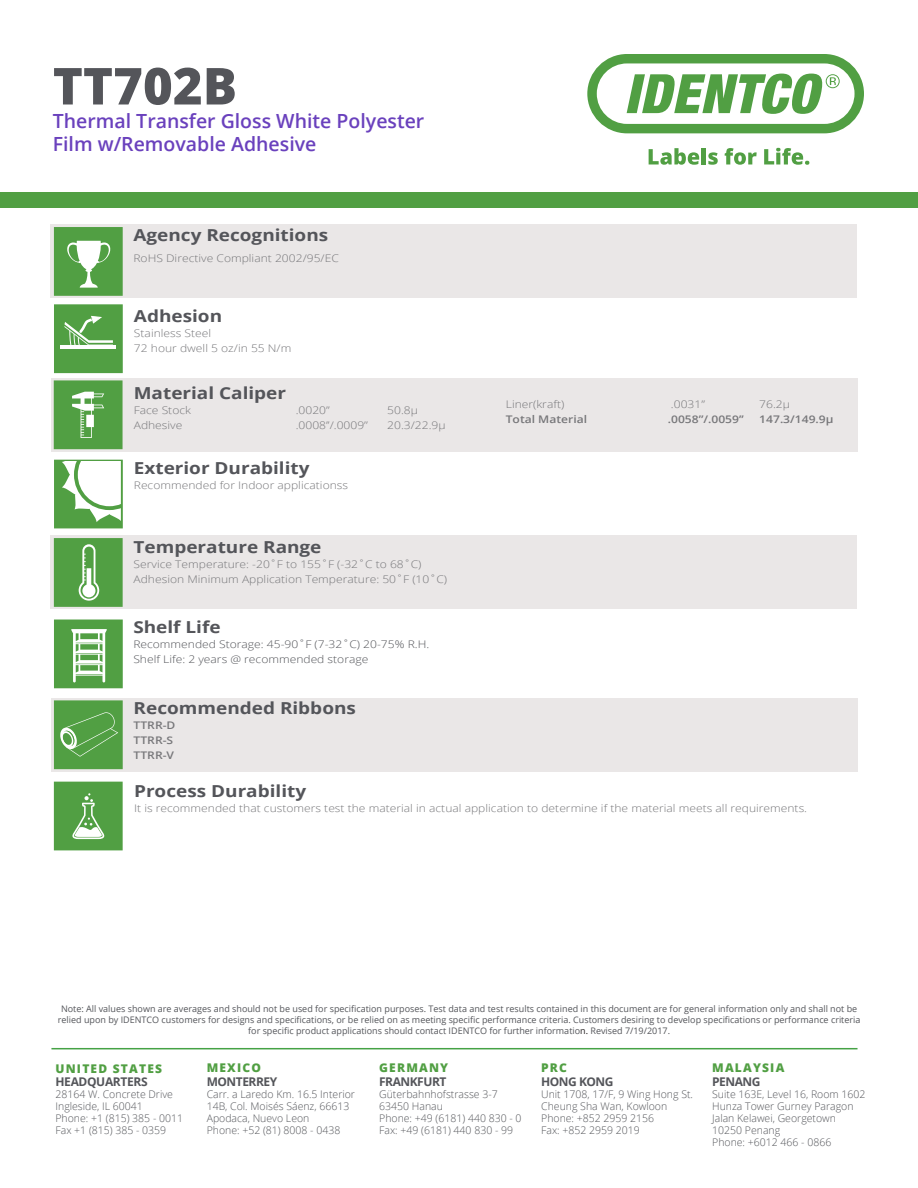
<style>
.page{position:relative;width:918px;height:1188px;background:#fff}
.page>*{position:absolute;margin:0;border:0;box-sizing:border-box;transform-origin:0 0}
.t1{font:800 51px "Open Sans";color:#54555a}
.t2{font:600 19.5px "Open Sans";color:#6a41bd}
.t3{font:700 16.5px "Open Sans";color:#54555a;scale:1.15 1}
.t4{font:700 12px "Open Sans";letter-spacing:-.04em;color:#54555a}
.t5{font:800 12px "Open Sans";letter-spacing:.1em;color:#519f43}
.t6{font:300 10.5px/12px "Open Sans";color:#54555a}
.t7{font:300 10.5px "Open Sans";color:#77777a;scale:1.15 1}
.t8{font:300 10.5px "Open Sans";color:#54555a;scale:1.15 1}
.t9{font:600 10.5px "Open Sans";color:#77777a;scale:1.15 1}
.t10{font:9px/10.8px "Open Sans";color:#54555a;text-align:center}
.s1{color:#231f20}
</style>
<div class="page">
<div style="left:51px;top:224px;width:806px;height:74px;background:#eae7e7"></div>
<div style="left:55px;top:228px;width:66px;height:66px;background:#519f43"></div>
<div style="left:54px;top:227px;width:69px;height:69px;border:3px solid #519f43"></div>
<svg style="left:67px;top:241px;width:43px;height:47px"></svg>
<div style="left:55px;top:621px;width:66px;height:66px;background:#519f43"></div>
<div style="left:54px;top:620px;width:69px;height:68px;border:3px solid #519f43"></div>
<svg style="left:71px;top:629px;width:36px;height:53px"></svg>
<div style="left:51px;top:698px;width:806px;height:74px;background:#eae7e7"></div>
<div style="left:55px;top:702px;width:66px;height:66px;background:#519f43"></div>
<div style="left:54px;top:700px;width:69px;height:69px;border:3px solid #519f43"></div>
<svg style="left:60px;top:712px;width:58px;height:45px"></svg>
<div style="left:51px;top:535px;width:806px;height:74px;background:#eae7e7"></div>
<div style="left:55px;top:539px;width:66px;height:67px;background:#519f43"></div>
<div style="left:54px;top:538px;width:69px;height:69px;border:3px solid #519f43"></div>
<svg style="left:79px;top:544px;width:20px;height:57px"></svg>
<div style="left:55px;top:461px;width:66px;height:66px;background:#519f43"></div>
<div style="left:54px;top:460px;width:69px;height:68px;border:3px solid #519f43"></div>
<svg style="left:62px;top:461px;width:59px;height:61px"></svg>
<div style="left:0;top:192px;width:918px;height:16px;background:#519f43"></div>
<hr style="left:51px;top:1048px;width:807px;height:1px;background:#46a246">
<div style="left:55px;top:783px;width:66px;height:66px;background:#519f43"></div>
<div style="left:54px;top:782px;width:69px;height:68px;border:3px solid #519f43"></div>
<svg style="left:72px;top:793px;width:33px;height:46px"></svg>
<div style="left:51px;top:378px;width:806px;height:74px;background:#eae7e7"></div>
<div style="left:55px;top:382px;width:66px;height:66px;background:#519f43"></div>
<div style="left:54px;top:380px;width:69px;height:69px;border:3px solid #519f43"></div>
<svg style="left:72px;top:392px;width:32px;height:46px"></svg>
<div style="left:55px;top:306px;width:66px;height:66px;background:#519f43"></div>
<div style="left:54px;top:304px;width:69px;height:69px;border:3px solid #519f43"></div>
<hr style="left:61px;top:346px;width:55px;height:3px;background:#fff">
<svg style="left:64px;top:315px;width:49px;height:31px"></svg>
<svg style="left:587px;top:54px;width:277px;height:79px"></svg>
<svg style="left:649px;top:148px;width:50px;height:17px"></svg>
<hr style="left:702px;top:148px;width:4px;height:16px;background:#519f43">
<svg style="left:708px;top:152px;width:10px;height:13px"></svg>
<svg style="left:725px;top:148px;width:32px;height:17px"></svg>
<svg style="left:764px;top:148px;width:45px;height:17px"></svg>
<p class="t1" style="left:53px;top:47px;width:186px">TT702B</p>
<p class="t2" style="left:53px;top:107px;width:373px">Thermal Transfer Gloss White Polyester</p>
<p class="t2" style="left:53px;top:131px;width:265px">Film w/Removable Adhesive</p>
<p class="t3" style="left:133px;top:223px;width:171px">Agency Recognitions</p>
<p class="t7" style="left:133px;top:251px;width:180px">RoHS Directive Compliant 2002/95/EC</p>
<p class="t3" style="left:134px;top:304px;width:78px">Adhesion</p>
<p class="t7" style="left:134px;top:326px;width:69px">Stainless Steel</p>
<p class="t7" style="left:134px;top:341px;width:138px">72 hour dwell 5 oz/in 55 N/m</p>
<p class="t3" style="left:134px;top:381px;width:134px">Material Caliper</p>
<p class="t7" style="left:134px;top:403px;width:51px">Face Stock</p>
<p class="t7" style="left:296px;top:403px;width:31px">.0020”</p>
<p class="t7" style="left:387px;top:403px;width:28px">50.8μ</p>
<p class="t7" style="left:134px;top:418px;width:44px">Adhesive</p>
<p class="t7" style="left:296px;top:418px;width:64px">.0008’’/.0009’’</p>
<p class="t7" style="left:387px;top:418px;width:52px">20.3/22.9μ</p>
<p class="t3" style="left:134px;top:457px;width:154px">Exterior Durability</p>
<p class="t7" style="left:134px;top:478px;width:188px">Recommended for Indoor applicationss</p>
<p class="t3" style="left:134px;top:535px;width:165px">Temperature Range</p>
<p class="t7" style="left:134px;top:557px;width:252px">Service Temperature: -20˚F to 155˚F (-32˚C to 68˚C)</p>
<p class="t7" style="left:134px;top:572px;width:274px">Adhesion Minimum Application Temperature: 50˚F (10˚C)</p>
<p class="t3" style="left:133px;top:615px;width:77px">Shelf Life</p>
<p class="t8" style="left:133px;top:637px;width:259px">Recommended Storage: 45-90˚F (7-32˚C) 20-75% R.H.</p>
<p class="t8" style="left:133px;top:652px;width:206px">Shelf Life: 2 years @ recommended storage</p>
<p class="t3" style="left:134px;top:696px;width:195px">Recommended Ribbons</p>
<p class="t9" style="left:134px;top:718px;width:38px">TTRR-D</p>
<p class="t9" style="left:134px;top:733px;width:36px">TTRR-S</p>
<p class="t9" style="left:134px;top:748px;width:37px">TTRR-V</p>
<p class="t7" style="left:506px;top:397px;width:52px">Liner(kraft)</p>
<p class="t7" style="left:671px;top:397px;width:31px">.0031”</p>
<p class="t7" style="left:759px;top:397px;width:28px">76.2μ</p>
<p class="t9" style="left:506px;top:412px;width:72px">Total Material</p>
<p class="t9" style="left:668px;top:412px;width:68px">.0058”/.0059’’</p>
<p class="t9" style="left:759px;top:412px;width:66px">147.3/149.9μ</p>
<p class="t3" style="left:134px;top:780px;width:151px">Process Durability</p>
<p class="t7" style="left:134px;top:801px;width:587px">It is recommended that customers test the material in actual application to determine if the material meets all requirements.</p>
<p class="t10" style="left:61px;top:1003px;width:798px">Note: All values shown are averages and should not be used for specification purposes. Test data and test results contained in this document are for general information only and shall not be</p>
<p class="t10" style="left:58px;top:1014px;width:804px">relied upon by IDENTCO customers for designs and specifications, or be relied on as meeting specific performance criteria. Customers desiring to develop specifications or performance criteria for specific product applications should contact IDENTCO for further informatio<span class="s1">n.</span> Revised 7/19/2017.</p>
<p class="t5" style="left:56px;top:1059px;width:108px">UNITED STATES</p>
<p class="t4" style="left:56px;top:1073px;width:94px">HEADQUARTERS</p>
<p class="t6" style="left:56px;top:1088px;width:119px">28164 W. Concrete Drive<br>Ingleside, IL 60041</p>
<p class="t6" style="left:56px;top:1112px;width:129px">Phone: +1 (815) 385 - 0011<br>Fax +1 (815) 385 - 0359</p>
<p class="t5" style="left:207px;top:1059px;width:56px">MEXICO</p>
<p class="t4" style="left:207px;top:1073px;width:72px">MONTERREY</p>
<p class="t6" style="left:207px;top:1088px;width:150px">Carr. a Laredo Km. 16.5 Interior</p>
<p class="t6" style="left:207px;top:1100px;width:144px">14B, Col. Moisés Sáenz, 66613</p>
<p class="t6" style="left:207px;top:1112px;width:104px">Apodaca, Nuevo Leon</p>
<p class="t6" style="left:207px;top:1124px;width:135px">Phone: +52 (81) 8008 - 0438</p>
<p class="t5" style="left:379px;top:1059px;width:71px">GERMANY</p>
<p class="t4" style="left:379px;top:1073px;width:69px">FRANKFURT</p>
<p class="t6" style="left:379px;top:1088px;width:120px">Güterbahnhofstrasse 3-7</p>
<p class="t6" style="left:379px;top:1100px;width:65px">63450 Hanau</p>
<p class="t6" style="left:379px;top:1112px;width:144px">Phone: +49 (6181) 440 830 - 0</p>
<p class="t6" style="left:379px;top:1124px;width:135px">Fax: +49 (6181) 440 830 - 99</p>
<p class="t5" style="left:541px;top:1059px;width:27px">PRC</p>
<p class="t4" style="left:541px;top:1073px;width:74px">HONG KONG</p>
<p class="t6" style="left:541px;top:1088px;width:153px">Unit 1708, 17/F, 9 Wing Hong St.</p>
<p class="t6" style="left:541px;top:1100px;width:128px">Cheung Sha Wan, Kowloon</p>
<p class="t6" style="left:541px;top:1112px;width:115px">Phone: +852 2959 2156</p>
<p class="t6" style="left:541px;top:1124px;width:100px">Fax: +852 2959 2019</p>
<p class="t5" style="left:712px;top:1059px;width:74px">MALAYSIA</p>
<p class="t4" style="left:712px;top:1073px;width:50px">PENANG</p>
<p class="t6" style="left:712px;top:1088px;width:155px">Suite 163E, Level 16, Room 1602</p>
<p class="t6" style="left:712px;top:1100px;width:143px">Hunza Tower Gurney Paragon</p>
<p class="t6" style="left:712px;top:1112px;width:125px">Jalan Kelawei, Georgetown<br>10250 Penang<br>Phone: +6012 466 - 0866</p>
</div>
